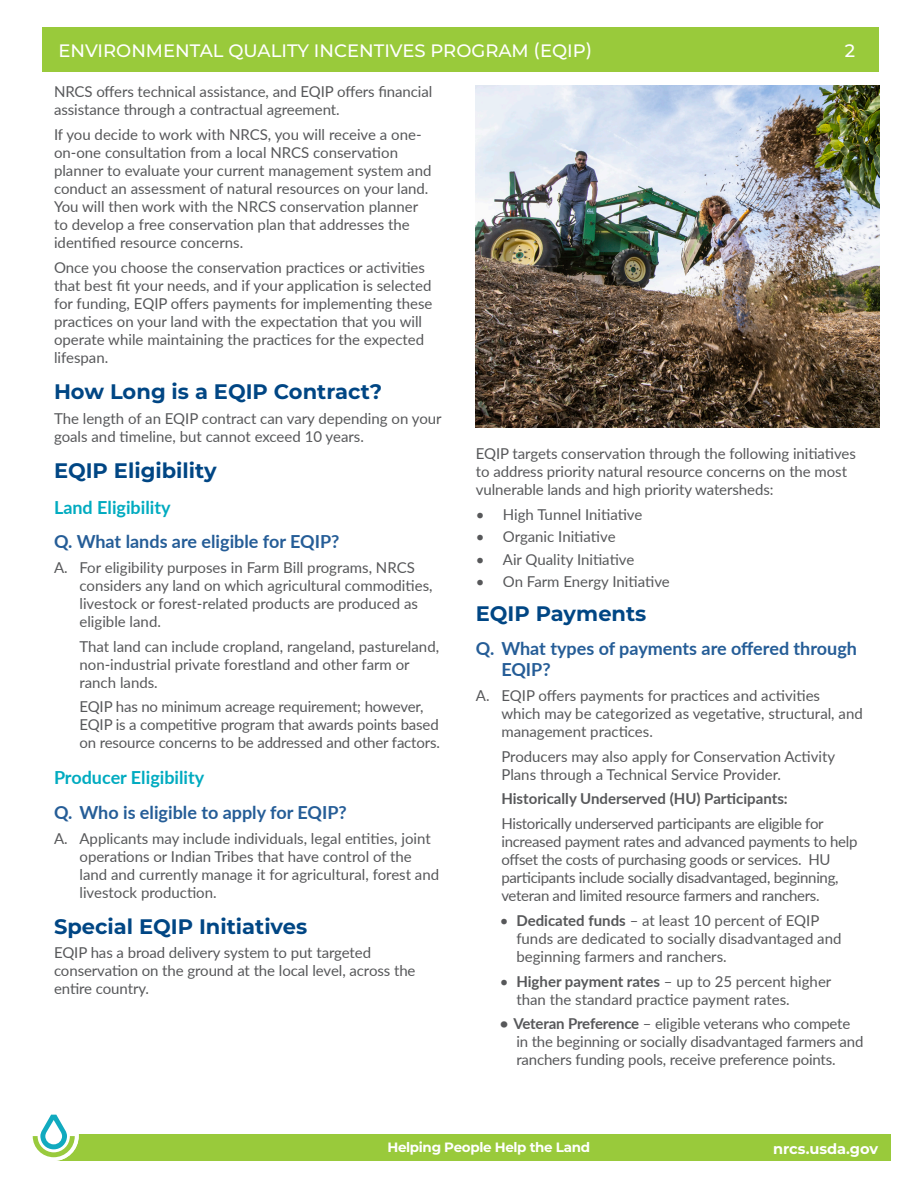
<style>
.page{position:relative;width:918px;height:1188px;background:#fff}
.page>*{position:absolute;margin:0;border:0;box-sizing:border-box;transform-origin:0 0}
.Body_Subhead{font:700 21px "Montserrat";color:#004684}
.Question_Bullet{font:700 18px/21px "Lato";color:#255d97}
.t1{font:500 18px "Montserrat";color:#fff}
.Body_Sub_Subheader{font:700 18px "Lato";color:#00abc0}
.Body_Text{font:15px/18px "Lato";letter-spacing:-.005em;color:#57585a}
.Answer_Bullet{font:15px/18px "Lato";letter-spacing:-.005em;color:#57585a}
.Answer_Bullet-2{font:700 15px "Lato";color:#57585a}
.t2{font:700 14.55px "Montserrat";color:#fff}
.t3{font:700 13.5px "Montserrat";letter-spacing:-.025em;color:#fff}
.s1{font-weight:700}
</style>
<div class="page">
<img style="left:476px;top:85px;width:404px;height:342px">
<div style="left:42px;top:27px;width:837px;height:44px;background:#99ca3b"></div>
<div style="left:54px;top:1134px;width:837px;height:27px;background:#99ca3b"></div>
<svg style="left:32px;top:1114px;width:47px;height:47px"></svg>
<p class="t1" style="left:58px;top:38px;width:535px">ENVIRONMENTAL QUALITY INCENTIVES PROGRAM (EQIP)</p>
<p class="t1" style="left:845px;top:38px;width:12px">2</p>
<p class="Body_Text" style="left:54px;top:82px;width:380px">NRCS offers technical assistance, and EQIP offers financial assistance through a contractual agreement.</p>
<p class="Body_Text" style="left:54px;top:125px;width:379px">If you decide to work with NRCS, you will receive a one&shy;on-one consultation from a local NRCS conservation planner to evaluate your current management system and conduct an assessment of natural resources on your land.<br>You will then work with the NRCS conservation planner to develop a free conservation plan that addresses the identified resource concerns.</p>
<p class="Body_Text" style="left:54px;top:258px;width:380px">Once you choose the conservation practices or activities that best fit your needs, and if your application is selected for funding, EQIP offers payments for implementing these practices on your land with the expectation that you will operate while maintaining the practices for the expected lifespan.</p>
<h2 class="Body_Subhead" style="left:54px;top:376px;width:330px">How Long is a EQIP Contract?</h2>
<p class="Body_Text" style="left:54px;top:409px;width:389px">The length of an EQIP contract can vary depending on your goals and timeline, but cannot exceed 10 years.</p>
<h2 class="Body_Subhead" style="left:54px;top:455px;width:164px">EQIP Eligibility</h2>
<p class="Body_Sub_Subheader" style="left:54px;top:494px;width:118px">Land Eligibility</p>
<p class="Question_Bullet" style="left:54px;top:530px;width:287px">Q. What lands are eligible for EQIP?</p>
<p class="Answer_Bullet" style="left:80px;top:558px;width:355px;text-indent:-26px">A. For eligibility purposes in Farm Bill programs, NRCS considers any land on which agricultural commodities, livestock or forest-related products are produced as eligible land.</p>
<p class="Answer_Bullet" style="left:80px;top:637px;width:361px">That land can include cropland, rangeland, pastureland, non-industrial private forestland and other farm or ranch lands.</p>
<p class="Answer_Bullet" style="left:80px;top:697px;width:362px">EQIP has no minimum acreage requirement; however,<br>EQIP is a competitive program that awards points based on resource concerns to be addressed and other factors.</p>
<p class="Body_Sub_Subheader" style="left:54px;top:765px;width:152px">Producer Eligibility</p>
<p class="Question_Bullet" style="left:54px;top:801px;width:294px">Q. Who is eligible to apply for EQIP?</p>
<p class="Answer_Bullet" style="left:80px;top:829px;width:361px;text-indent:-26px">A. Applicants may include individuals, legal entities, joint operations or Indian Tribes that have control of the land and currently manage it for agricultural, forest and livestock production.</p>
<h2 class="Body_Subhead" style="left:54px;top:911px;width:255px">Special EQIP Initiatives</h2>
<p class="Body_Text" style="left:54px;top:943px;width:363px">EQIP has a broad delivery system to put targeted conservation on the ground at the local level, across the entire country.</p>
<p class="Body_Text" style="left:476px;top:444px;width:381px">EQIP targets conservation through the following initiatives to address priority natural resource concerns on the most vulnerable lands and high priority watersheds:</p>
<p class="Body_Text" style="left:476px;top:505px;width:168px">• High Tunnel Initiative</p>
<p class="Body_Text" style="left:476px;top:527px;width:141px">• Organic Initiative</p>
<p class="Body_Text" style="left:476px;top:550px;width:160px">• Air Quality Initiative</p>
<p class="Body_Text" style="left:476px;top:572px;width:195px">• On Farm Energy Initiative</p>
<h2 class="Body_Subhead" style="left:476px;top:598px;width:172px">EQIP Payments</h2>
<p class="Question_Bullet" style="left:501px;top:637px;width:357px;text-indent:-26px">Q. What types of payments are offered through<br>EQIP?</p>
<p class="Answer_Bullet" style="left:501px;top:686px;width:363px;text-indent:-26px">A. EQIP offers payments for practices and activities which may be categorized as vegetative, structural, and management practices.</p>
<p class="Answer_Bullet" style="left:501px;top:747px;width:335px">Producers may also apply for Conservation Activity<br>Plans through a Technical Service Provider.</p>
<p class="Answer_Bullet-2" style="left:501px;top:788px;width:288px">Historically Underserved (HU) Participants:</p>
<p class="Answer_Bullet" style="left:501px;top:814px;width:358px">Historically underserved participants are eligible for increased payment rates and advanced payments to help offset the costs of purchasing goods or services. HU participants include socially disadvantaged, beginning, veteran and limited resource farmers and ranchers.</p>
<p class="Body_Text" style="left:516px;top:911px;width:327px;text-indent:-16px">• <span class="s1">Dedicated funds</span> – at least 10 percent of EQIP funds are dedicated to socially disadvantaged and beginning farmers and ranchers.</p>
<p class="Body_Text" style="left:516px;top:972px;width:317px;text-indent:-16px">• <span class="s1">Higher payment rates</span> – up to 25 percent higher than the standard practice payment rates.</p>
<p class="Body_Text" style="left:516px;top:1014px;width:349px;text-indent:-16px"><span class="s1">• Veteran Preference</span> – eligible veterans who compete in the beginning or socially disadvantaged farmers and ranchers funding pools, receive preference points.</p>
<p class="t3" style="left:387px;top:1137px;width:204px">Helping People Help the Land</p>
<p class="t2" style="left:773px;top:1138px;width:107px">nrcs.usda.gov</p>
</div>
